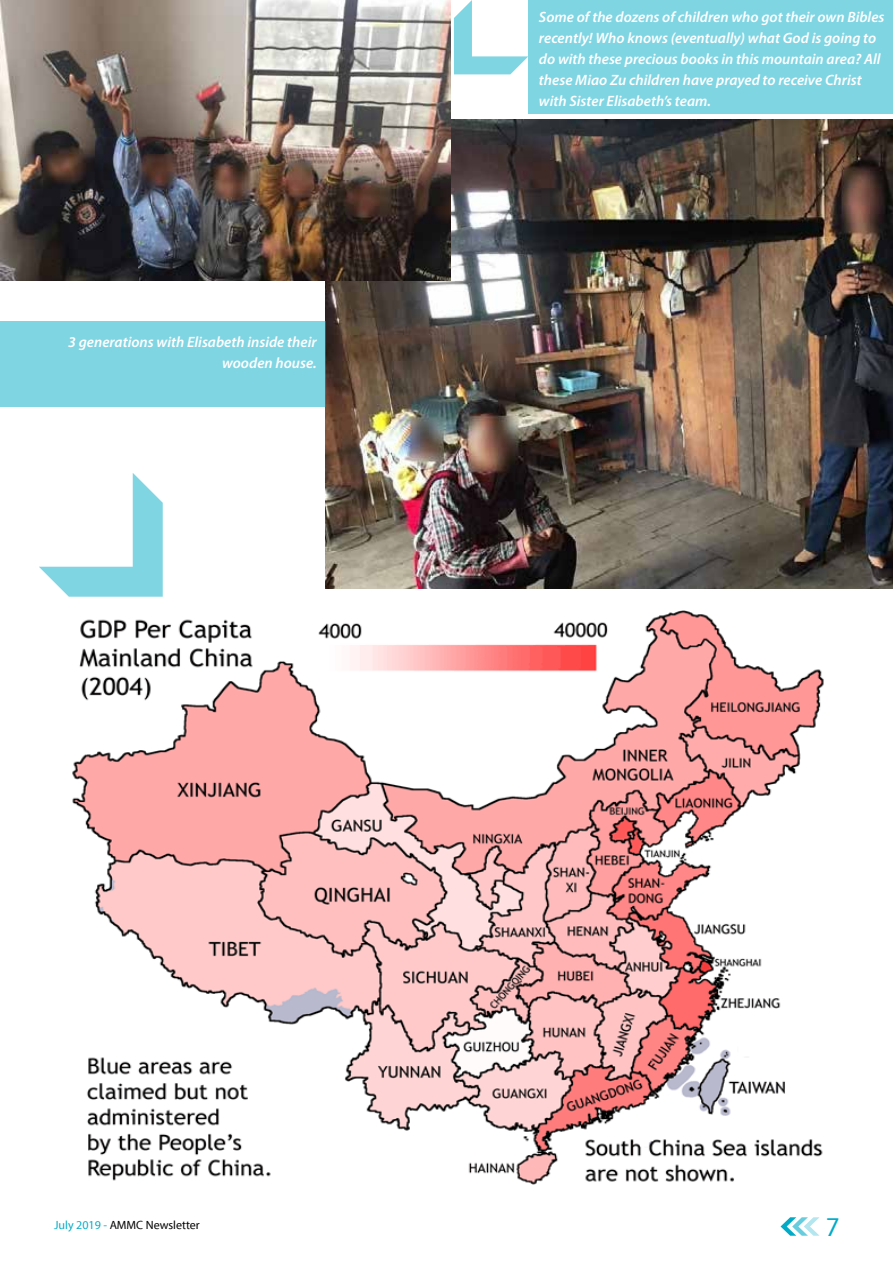
<style>
.page{position:relative;width:893px;height:1263px;background:#fff}
.page>*{position:absolute;margin:0;border:0;box-sizing:border-box;transform-origin:0 0}
.t1{font:27px "Myriad Pro";color:#00abc8}
.t2{font:italic 600 15px/21px "Myriad Pro";color:#fff}
.t3{font:12px "Myriad Pro";color:#000}
.s1{color:#00abc8}
</style>
<div class="page">
<svg style="left:780px;top:1217px;width:39px;height:19px"></svg>
<img style="left:325px;top:119px;width:568px;height:469px">
<img style="left:0;top:0;width:451px;height:281px">
<svg style="left:454px;top:0;width:74px;height:74px"></svg>
<div style="left:528px;top:0;width:365px;height:114px;background:#80d5e3"></div>
<div style="left:0;top:321px;width:325px;height:85px;background:#80d5e3"></div>
<img style="left:72px;top:610px;width:752px;height:575px">
<svg style="left:39px;top:473px;width:124px;height:124px"></svg>
<p class="t2" style="left:68px;top:331px;width:250px;text-align:right">3 generations with Elisabeth inside their wooden house.</p>
<p class="t2" style="left:539px;top:6px;width:347px">Some of the dozens of children who got their own Bibles recently! Who knows (eventually) what God is going to do with these precious books in this mountain area? All these Miao Zu children have prayed to receive Christ with Sister Elisabeth’s team.</p>
<p class="t3" style="left:54px;top:1218px;width:147px"><span class="s1">July 2019 -</span> AMMC Newsletter</p>
<h1 class="t1" style="left:826px;top:1210px;width:15px">7</h1>
</div>
